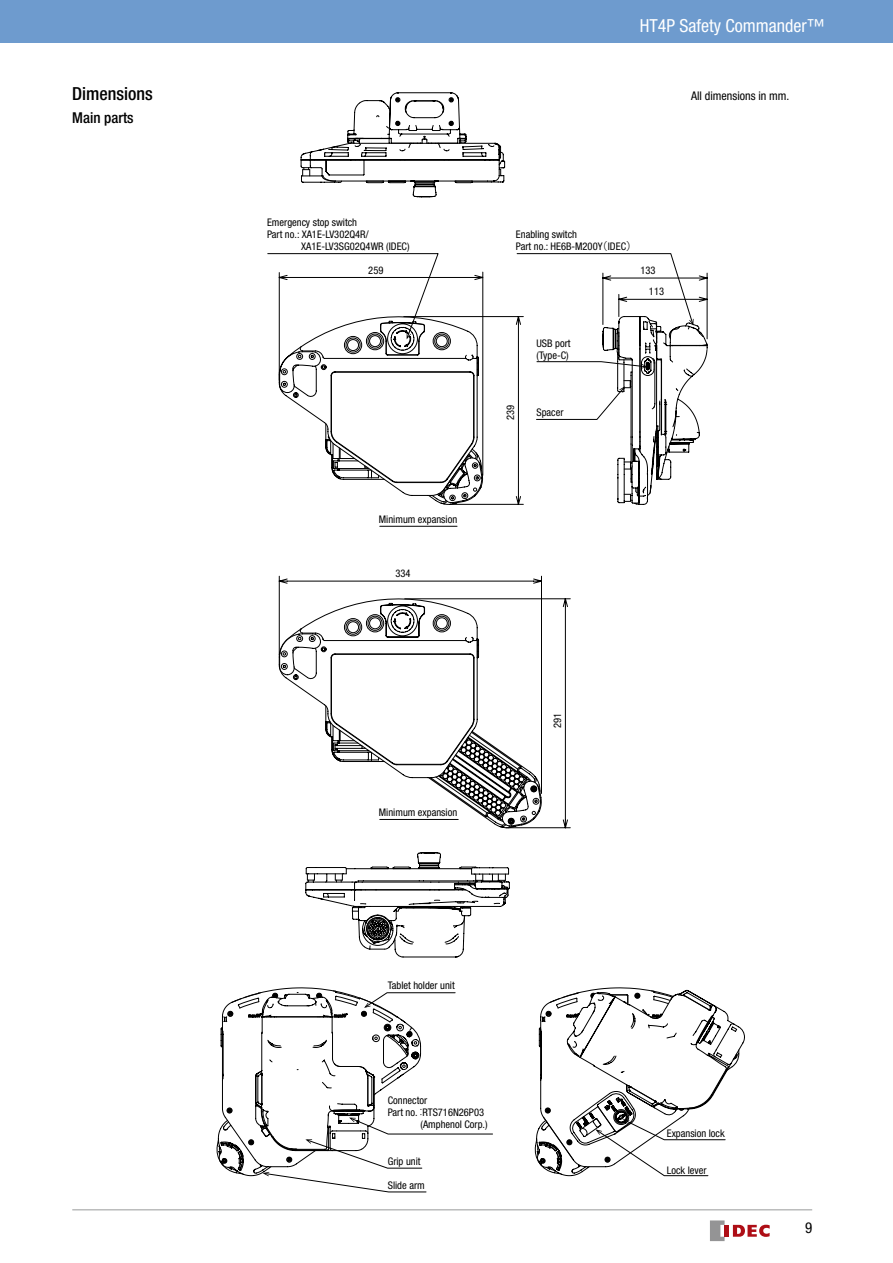
<style>
.page{position:relative;width:893px;height:1263px;background:#fff}
.page>*{position:absolute;margin:0;border:0;box-sizing:border-box;transform-origin:0 0}
.t1{font:condensed 18px "Helvetica Neue LT Std";color:#fff}
.t2{font:500 condensed 18px "Helvetica Neue LT Std";color:#000}
.t3{font:500 condensed 15px "Helvetica Neue LT Std";color:#000}
.t4{font:condensed 15px "Helvetica Neue LT Std";color:#000}
.t5{font:condensed 12px "Helvetica Neue LT Std";color:#000}
.t6{font:condensed 10.5px/12px "Helvetica Neue LT Std";color:#000}
.s1{font-family:"Shin Go Pro Light 90 msp RKSJ H";font-stretch:normal}
</style>
<div class="page">
<div style="left:0;top:0;width:893px;height:43px;background:#6e9bce"></div>
<hr style="left:72px;top:1209px;width:740px;height:1px;background:#9fa0a0">
<svg style="left:710px;top:1220px;width:15px;height:21px"></svg>
<hr style="left:725px;top:1225px;width:4px;height:12px;background:#ae0e16">
<svg style="left:733px;top:1225px;width:37px;height:12px"></svg>
<svg style="left:217px;top:1027px;width:276px;height:165px"></svg>
<svg style="left:222px;top:575px;width:261px;height:592px"></svg>
<svg style="left:279px;top:576px;width:27px;height:218px"></svg>
<svg style="left:534px;top:987px;width:211px;height:189px"></svg>
<svg style="left:510px;top:575px;width:61px;height:245px"></svg>
<svg style="left:267px;top:253px;width:382px;height:252px"></svg>
<svg style="left:302px;top:160px;width:406px;height:336px"></svg>
<svg style="left:301px;top:93px;width:203px;height:104px"></svg>
<svg style="left:306px;top:181px;width:204px;height:708px"></svg>
<svg style="left:305px;top:852px;width:204px;height:105px"></svg>
<h1 class="t1" style="left:640px;top:15px;width:186px">HT4P Safety Commander™</h1>
<h1 class="t2" style="left:72px;top:83px;width:82px">Dimensions</h1>
<p class="t5" style="left:691px;top:89px;width:100px">All dimensions in mm.</p>
<h2 class="t3" style="left:72px;top:109px;width:63px">Main parts</h2>
<p class="t6" style="left:267px;top:217px;width:91px">Emergency stop switch</p>
<p class="t6" style="left:267px;top:229px;width:103px">Part no.: XA1E-LV302Q4R/</p>
<p class="t6" style="left:301px;top:241px;width:110px">XA1E-LV3SG02Q4WR (IDEC)</p>
<p class="t6" style="left:516px;top:229px;width:122px">Enabling switch<br>Part no.: HE6B-M200Y<span class="s1">（</span>IDEC<span class="s1">）</span></p>
<p class="t6" style="left:368px;top:264px;width:17px">259</p>
<p class="t6" style="left:649px;top:259px;width:17px;line-height:21.3px;text-indent:-8px">133<br>113</p>
<p class="t6" style="left:536px;top:337px;width:36px">USB port (Type-C)</p>
<p class="t6" style="left:504px;top:420px;width:17px;rotate:-90deg">239</p>
<p class="t6" style="left:536px;top:407px;width:29px">Spacer</p>
<p class="t6" style="left:379px;top:513px;width:80px">Minimum expansion</p>
<p class="t6" style="left:395px;top:567px;width:17px">334</p>
<p class="t6" style="left:379px;top:806px;width:80px">Minimum expansion</p>
<p class="t6" style="left:551px;top:728px;width:17px;rotate:-90deg">291</p>
<p class="t6" style="left:388px;top:979px;width:69px">Tablet holder unit</p>
<p class="t6" style="left:388px;top:1094px;width:41px">Connector</p>
<p class="t6" style="left:388px;top:1106px;width:98px">Part no. <span class="s1">：</span>RTS716N26P03</p>
<p class="t6" style="left:420px;top:1118px;width:69px">(Amphenol Corp.)</p>
<p class="t6" style="left:388px;top:1155px;width:34px">Grip unit</p>
<p class="t6" style="left:388px;top:1179px;width:38px">Slide arm</p>
<p class="t6" style="left:667px;top:1127px;width:59px">Expansion lock</p>
<p class="t6" style="left:667px;top:1164px;width:41px">Lock lever</p>
<h2 class="t4" style="left:805px;top:1219px;width:9px">9</h2>
</div>
